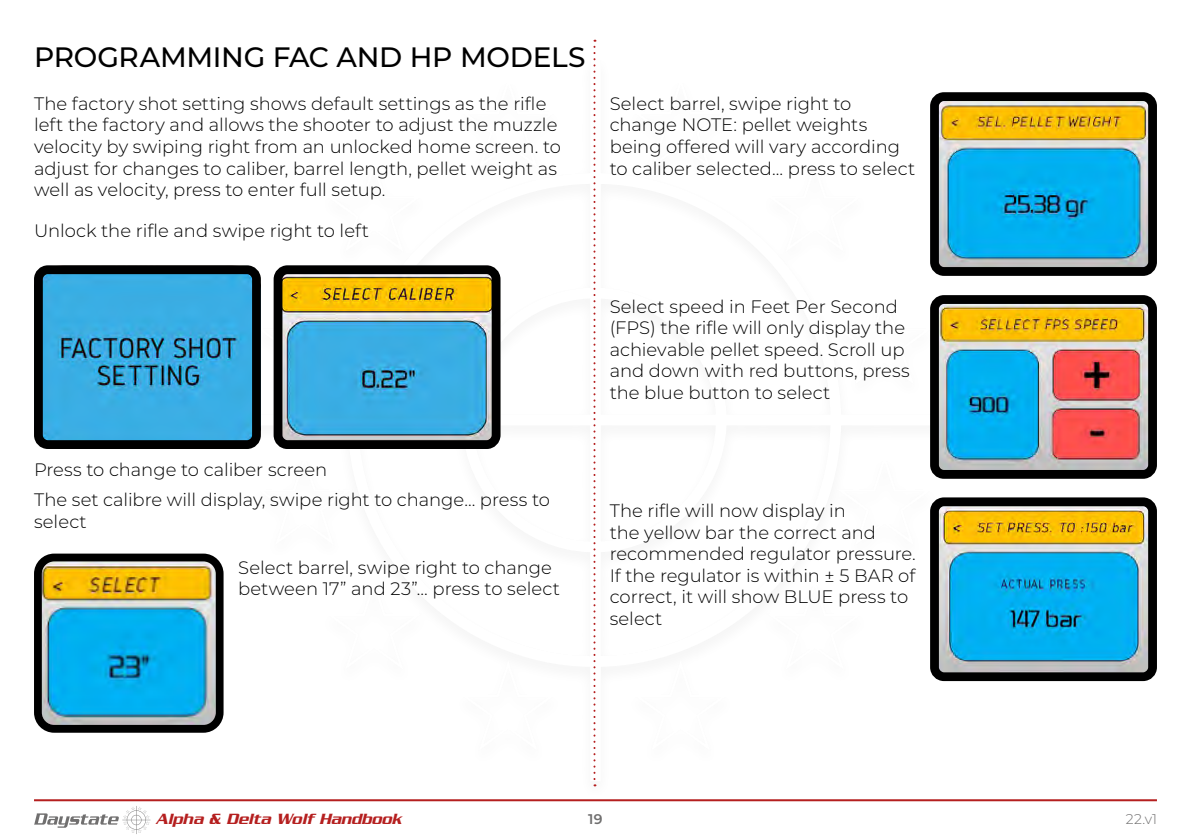
<style>
.page{position:relative;width:1191px;height:840px;background:#fff}
.page>*{position:absolute;margin:0;border:0;box-sizing:border-box;transform-origin:0 0}
.t1{font:500 28px "Montserrat";letter-spacing:-.01em;color:#000}
.t2{font:300 18px/21.6px "Montserrat";color:#000}
.t3{font:italic 500 16px "Serpentine";color:#b51f1f}
.t4{font:300 14px "Montserrat";color:#706f6f}
.t5{font:600 14px "Montserrat";color:#706f6f}
</style>
<div class="page">
<svg style="left:34px;top:806px;width:116px;height:27px"></svg>
<hr style="left:34px;top:798px;width:1123px;height:2px;background:#b51f1f">
<img style="left:44px;top:275px;width:207px;height:163px">
<div style="left:34px;top:265px;width:227px;height:183px;border:9px solid #000;border-radius:9px"></div>
<img style="left:43px;top:562px;width:171px;height:161px">
<div style="left:34px;top:553px;width:189px;height:179px;border:8px solid #000;border-radius:16px"></div>
<img style="left:284px;top:275px;width:206px;height:163px">
<div style="left:274px;top:265px;width:226px;height:183px;border:9px solid #000;border-radius:9px"></div>
<img style="left:940px;top:102px;width:207px;height:164px">
<div style="left:930px;top:92px;width:227px;height:184px;border:9px solid #000;border-radius:9px"></div>
<img style="left:940px;top:305px;width:207px;height:163px">
<div style="left:930px;top:295px;width:227px;height:183px;border:9px solid #000;border-radius:9px"></div>
<img style="left:940px;top:507px;width:207px;height:163px">
<div style="left:930px;top:497px;width:227px;height:183px;border:9px solid #000;border-radius:9px"></div>
<svg style="left:593px;top:40px;width:2px;height:745px"></svg>
<h1 class="t1" style="left:34px;top:37px;width:553px">PROGRAMMING FAC AND HP MODELS</h1>
<p class="t2" style="left:34px;top:92px;width:528px">The factory shot setting shows default settings as the rifle left the factory and allows the shooter to adjust the muzzle velocity by swiping right from an unlocked home screen. to adjust for changes to caliber, barrel length, pellet weight as well as velocity, press to enter full setup.</p>
<p class="t2" style="left:34px;top:219px;width:336px">Unlock the rifle and swipe right to left</p>
<p class="t2" style="left:609px;top:92px;width:307px">Select barrel, swipe right to change NOTE: pellet weights being offered will vary according to caliber selected… press to select</p>
<p class="t2" style="left:609px;top:294px;width:302px">Select speed in Feet Per Second (FPS) the rifle will only display the achievable pellet speed. Scroll up and down with red buttons, press the blue button to select</p>
<p class="t2" style="left:34px;top:453px;width:517px;line-height:30px">Press to change to caliber screen<br>The set calibre will display, swipe right to change… press to</p>
<p class="t2" style="left:34px;top:509px;width:54px">select</p>
<p class="t2" style="left:238px;top:555px;width:323px">Select barrel, swipe right to change between 17” and 23”… press to select</p>
<p class="t2" style="left:609px;top:499px;width:308px">The rifle will now display in<br>the yellow bar the correct and recommended regulator pressure.<br>If the regulator is within ± 5 BAR of correct, it will show BLUE press to select</p>
<p class="t3" style="left:156px;top:809px;width:247px">Alpha &amp; Delta Wolf Handbook</p>
<p class="t5" style="left:588px;top:808px;width:16px">19</p>
<p class="t4" style="left:1125px;top:808px;width:33px">22.v1</p>
</div>
